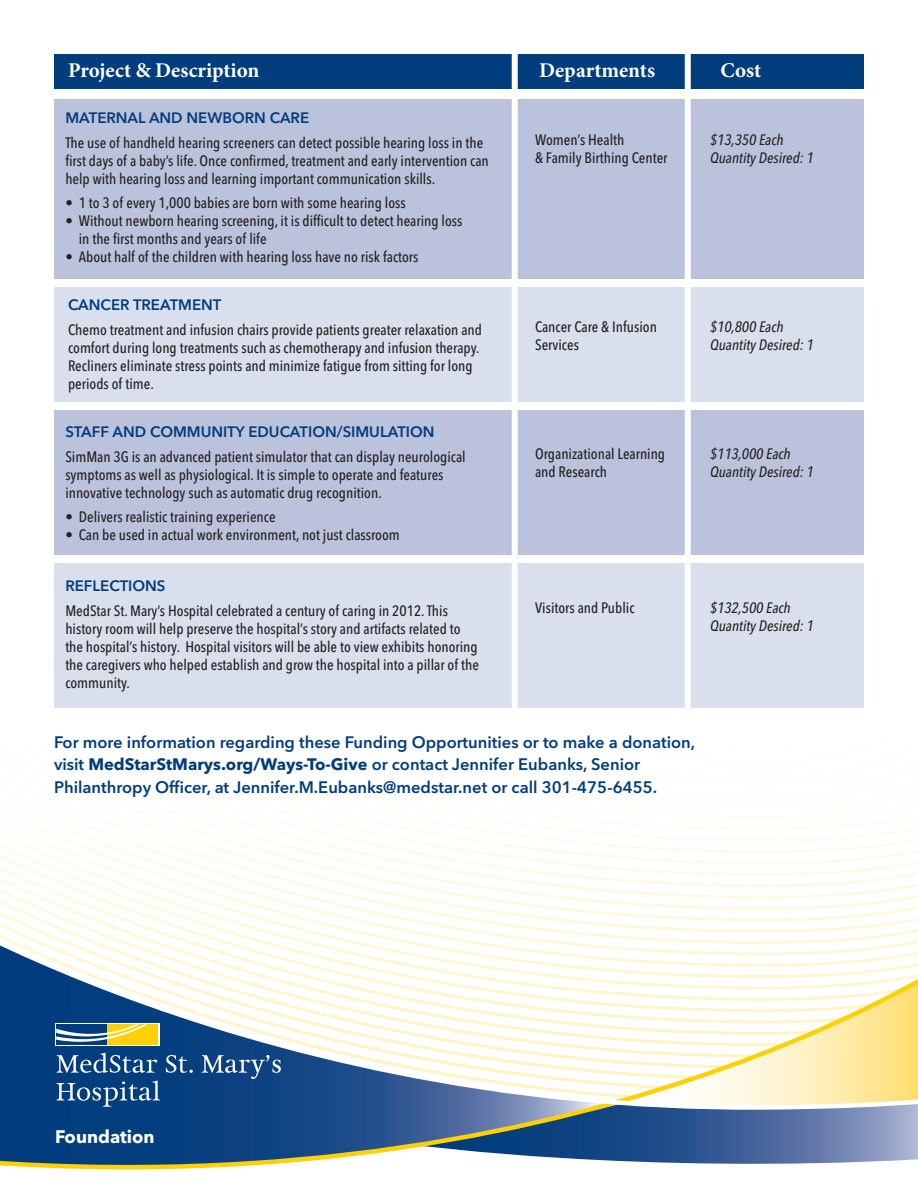
<style>
.page{position:relative;width:918px;height:1188px;background:#fff}
.page>*{position:absolute;margin:0;border:0;box-sizing:border-box;transform-origin:0 0}
.t1{font:700 21px "Minion Pro";color:#fff}
.t2{font:700 18px "Avenir Next LT Pro";color:#fff}
.t3{font:600 16.5px/22.5px "Avenir Next LT Pro";color:#013d7d}
.t4{font:500 condensed 15px/18px "Avenir Next LT Pro";color:#231f20}
.t5{font:italic 500 condensed 15px "Avenir Next LT Pro";color:#231f20}
.t6{font:600 15px "Avenir Next LT Pro";color:#013d7d}
.s1{font-weight:700}
</style>
<div class="page">
<div style="left:54px;top:99px;width:810px;height:180px;background:#bbc2db"></div>
<div style="left:54px;top:288px;width:810px;height:114px;background:#dadfed"></div>
<div style="left:54px;top:411px;width:810px;height:144px;background:#bbc2db"></div>
<div style="left:54px;top:563px;width:810px;height:8px;background:#dadfed"></div>
<div style="left:54px;top:571px;width:810px;height:11px;background:#dadfed"></div>
<div style="left:54px;top:582px;width:810px;height:11px;background:#dadfed"></div>
<div style="left:54px;top:593px;width:810px;height:12px;background:#dadfed"></div>
<div style="left:54px;top:605px;width:810px;height:11px;background:#dadfed"></div>
<div style="left:54px;top:616px;width:810px;height:12px;background:#dadfed"></div>
<div style="left:54px;top:628px;width:810px;height:11px;background:#dadfed"></div>
<div style="left:54px;top:639px;width:810px;height:11px;background:#dadfed"></div>
<div style="left:54px;top:650px;width:810px;height:12px;background:#dadfed"></div>
<div style="left:54px;top:662px;width:810px;height:11px;background:#dadfed"></div>
<div style="left:54px;top:673px;width:810px;height:11px;background:#dadfed"></div>
<div style="left:54px;top:684px;width:810px;height:12px;background:#dadfed"></div>
<div style="left:54px;top:696px;width:810px;height:11px;background:#dadfed"></div>
<svg style="left:0;top:810px;width:918px;height:11px"></svg>
<svg style="left:0;top:821px;width:918px;height:11px"></svg>
<svg style="left:0;top:832px;width:918px;height:11px"></svg>
<svg style="left:0;top:843px;width:918px;height:12px"></svg>
<svg style="left:0;top:855px;width:918px;height:11px"></svg>
<svg style="left:0;top:1111px;width:918px;height:59px"></svg>
<svg style="left:0;top:870px;width:918px;height:241px"></svg>
<svg style="left:56px;top:1080px;width:104px;height:27px"></svg>
<svg style="left:56px;top:1053px;width:101px;height:20px"></svg>
<svg style="left:166px;top:1055px;width:27px;height:18px"></svg>
<svg style="left:202px;top:1055px;width:79px;height:24px"></svg>
<div style="left:55px;top:1023px;width:104px;height:23px;background:#fff"></div>
<div style="left:107px;top:1024px;width:51px;height:21px;background:#fed105"></div>
<div style="left:56px;top:1024px;width:51px;height:21px;background:#013d7d"></div>
<svg style="left:56px;top:1024px;width:91px;height:18px"></svg>
<div style="left:54px;top:54px;width:810px;height:35px;background:#013d7d"></div>
<div style="left:685px;top:35px;width:6px;height:686px;background:#fff"></div>
<div style="left:512px;top:35px;width:6px;height:694px;background:#fff"></div>
<p class="t1" style="left:68px;top:56px;width:193px">Project &amp; Description</p>
<p class="t1" style="left:539px;top:56px;width:118px">Departments</p>
<p class="t1" style="left:721px;top:56px;width:42px">Cost</p>
<p class="t6" style="left:65px;top:109px;width:245px">MATERNAL AND NEWBORN CARE</p>
<p class="t4" style="left:65px;top:133px;width:425px">The use of handheld hearing screeners can detect possible hearing loss in the first days of a baby’s life. Once confirmed, treatment and early intervention can help with hearing loss and learning important communication skills.</p>
<p class="t4" style="left:65px;top:194px;width:342px">• 1 to 3 of every 1,000 babies are born with some hearing loss</p>
<p class="t4" style="left:65px;top:212px;width:399px">• Without newborn hearing screening, it is difficult to detect hearing loss</p>
<p class="t4" style="left:79px;top:230px;width:189px">in the first months and years of life</p>
<p class="t4" style="left:65px;top:248px;width:355px">• About half of the children with hearing loss have no risk factors</p>
<p class="t4" style="left:535px;top:130px;width:134px">Women’s Health<br>&amp; Family Birthing Center</p>
<p class="t5" style="left:710px;top:130px;width:75px">$13,350 Each</p>
<p class="t5" style="left:710px;top:148px;width:105px">Quantity Desired: 1</p>
<p class="t6" style="left:68px;top:296px;width:155px">CANCER TREATMENT</p>
<p class="t4" style="left:68px;top:321px;width:416px">Chemo treatment and infusion chairs provide patients greater relaxation and comfort during long treatments such as chemotherapy and infusion therapy.<br>Recliners eliminate stress points and minimize fatigue from sitting for long periods of time.</p>
<p class="t4" style="left:535px;top:317px;width:123px">Cancer Care &amp; Infusion<br>Services</p>
<p class="t5" style="left:710px;top:317px;width:75px">$10,800 Each</p>
<p class="t5" style="left:710px;top:335px;width:105px">Quantity Desired: 1</p>
<p class="t6" style="left:65px;top:423px;width:371px">STAFF AND COMMUNITY EDUCATION/SIMULATION</p>
<p class="t4" style="left:65px;top:447px;width:402px">SimMan 3G is an advanced patient simulator that can display neurological symptoms as well as physiological. It is simple to operate and features innovative technology such as automatic drug recognition.</p>
<p class="t4" style="left:65px;top:508px;width:212px">• Delivers realistic training experience</p>
<p class="t4" style="left:65px;top:526px;width:336px">• Can be used in actual work environment, not just classroom</p>
<p class="t4" style="left:535px;top:445px;width:132px">Organizational Learning and Research</p>
<p class="t5" style="left:710px;top:445px;width:82px">$113,000 Each</p>
<p class="t5" style="left:710px;top:463px;width:105px">Quantity Desired: 1</p>
<p class="t6" style="left:65px;top:577px;width:102px">REFLECTIONS</p>
<p class="t4" style="left:65px;top:601px;width:415px">MedStar St. Mary’s Hospital celebrated a century of caring in 2012. This history room will help preserve the hospital’s story and artifacts related to the hospital’s history. Hospital visitors will be able to view exhibits honoring the caregivers who helped establish and grow the hospital into a pillar of the community.</p>
<p class="t4" style="left:535px;top:598px;width:101px">Visitors and Public</p>
<p class="t5" style="left:710px;top:598px;width:82px">$132,500 Each</p>
<p class="t5" style="left:710px;top:616px;width:105px">Quantity Desired: 1</p>
<p class="t3" style="left:54px;top:731px;width:643px">For more information regarding these Funding Opportunities or to make a donation, visit <span class="s1">MedStarStMarys.org/Ways-To-Give</span> or contact Jennifer Eubanks, Senior<br>Philanthropy Officer, at Jennifer.M.Eubanks@medstar.net or call 301-475-6455.</p>
<p class="t2" style="left:55px;top:1126px;width:101px">Foundation</p>
</div>
